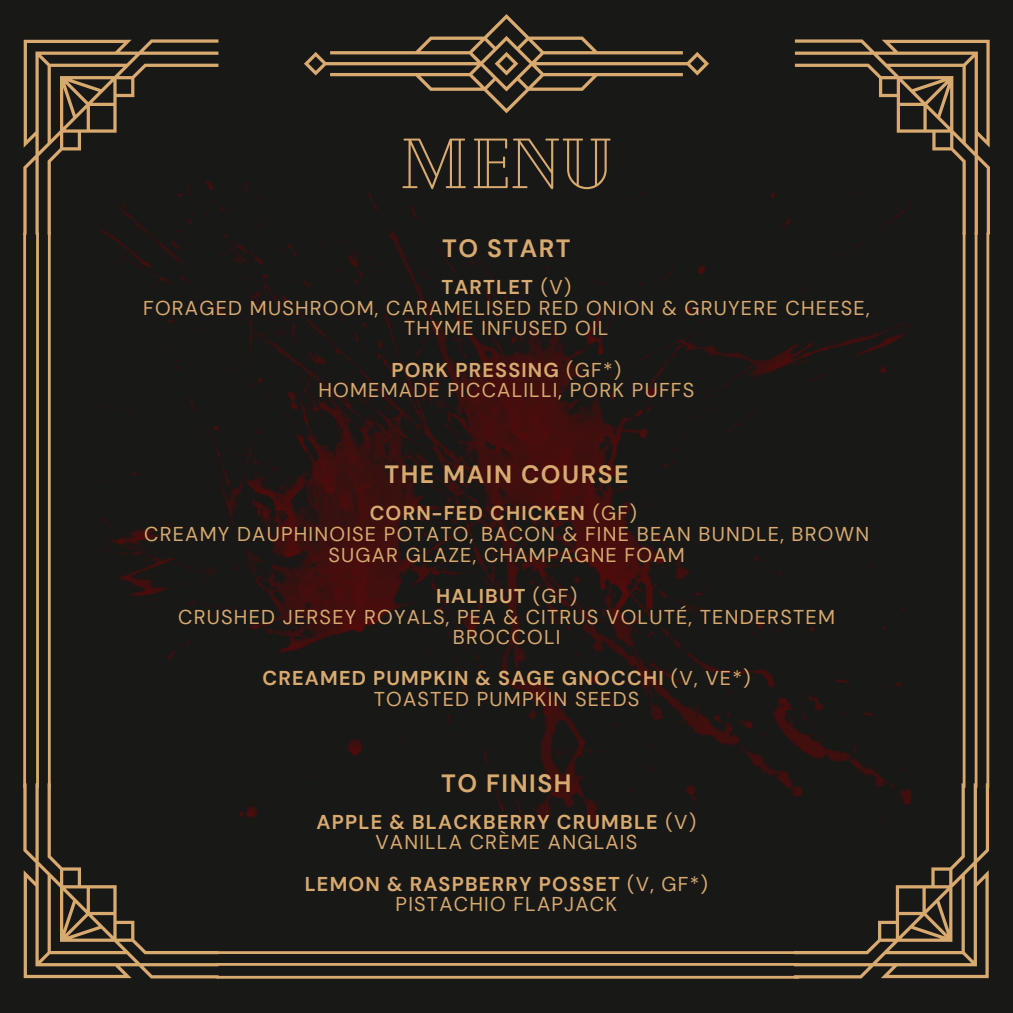
<style>
.page{position:relative;width:1013px;height:1013px;background:#fff}
.page>*{position:absolute;margin:0;border:0;box-sizing:border-box;transform-origin:0 0}
.t1{font:70.75px "Cheque";color:#d9aa6f}
.t2{font:700 25px "DM Sans";letter-spacing:.06em;color:#d9aa6f}
.t3{font:20px/20.6px "DM Sans";letter-spacing:.06em;color:#d9aa6f;text-align:center}
.t4{font:700 20px "DM Sans";letter-spacing:.06em;color:#d9aa6f}
.s1{font-weight:400}
</style>
<div class="page">
<div style="left:0;top:0;width:1012px;height:1012px;background:#181817"></div>
<svg style="left:304px;top:14px;width:405px;height:99px"></svg>
<svg style="left:23px;top:39px;width:195px;height:195px"></svg>
<hr style="left:23px;top:233px;width:3px;height:554px;background:#d9aa6f">
<hr style="left:36px;top:233px;width:3px;height:554px;background:#d9aa6f">
<hr style="left:48px;top:233px;width:3px;height:554px;background:#d9aa6f">
<svg style="left:795px;top:39px;width:195px;height:195px"></svg>
<svg style="left:794px;top:783px;width:195px;height:195px"></svg>
<svg style="left:23px;top:783px;width:195px;height:195px"></svg>
<hr style="left:962px;top:233px;width:3px;height:554px;background:#d9aa6f">
<hr style="left:974px;top:233px;width:3px;height:554px;background:#d9aa6f">
<hr style="left:986px;top:233px;width:3px;height:554px;background:#d9aa6f">
<hr style="left:217px;top:975px;width:582px;height:3px;background:#d9aa6f">
<hr style="left:217px;top:963px;width:582px;height:2px;background:#d9aa6f">
<hr style="left:217px;top:951px;width:585px;height:3px;background:#d9aa6f">
<img style="left:101px;top:181px;width:810px;height:650px">
<p class="t1" style="left:400px;top:117px;width:213px">MENU</p>
<p class="t2" style="left:442px;top:232px;width:130px">TO START</p>
<p class="t4" style="left:441px;top:274px;width:132px">TARTLET <span class="s1">(V)</span></p>
<h1 class="t3" style="left:143px;top:298px;width:728px">FORAGED MUSHROOM, CARAMELISED RED ONION &amp; GRUYERE CHEESE,<br>THYME INFUSED OIL</h1>
<p class="t4" style="left:391px;top:357px;width:231px">PORK PRESSING <span class="s1">(GF*)</span></p>
<h2 class="t3" style="left:318px;top:380px;width:377px">HOMEMADE PICCALILLI, PORK PUFFS</h2>
<p class="t2" style="left:384px;top:458px;width:246px">THE MAIN COURSE</p>
<p class="t4" style="left:370px;top:500px;width:269px">CORN-FED CHICKEN <span class="s1">(GF)</span></p>
<p class="t3" style="left:144px;top:524px;width:726px">CREAMY DAUPHINOISE POTATO, BACON &amp; FINE BEAN BUNDLE, BROWN<br>SUGAR GLAZE, CHAMPAGNE FOAM</p>
<p class="t4" style="left:436px;top:583px;width:143px">HALIBUT <span class="s1">(GF)</span></p>
<h2 class="t3" style="left:178px;top:606px;width:658px">CRUSHED JERSEY ROYALS, PEA &amp; CITRUS VOLUTÉ, TENDERSTEM<br>BROCCOLI</h2>
<p class="t4" style="left:262px;top:665px;width:489px">CREAMED PUMPKIN &amp; SAGE GNOCCHI <span class="s1">(V, VE*)</span></p>
<p class="t3" style="left:374px;top:689px;width:267px">TOASTED PUMPKIN SEEDS</p>
<p class="t2" style="left:441px;top:767px;width:132px">TO FINISH</p>
<p class="t4" style="left:316px;top:808px;width:381px">APPLE &amp; BLACKBERRY CRUMBLE <span class="s1">(V)</span></p>
<p class="t3" style="left:375px;top:832px;width:263px">VANILLA CRÈME ANGLAIS</p>
<p class="t4" style="left:305px;top:870px;width:405px">LEMON &amp; RASPBERRY POSSET <span class="s1">(V, GF*)</span></p>
<h2 class="t3" style="left:395px;top:894px;width:223px">PISTACHIO FLAPJACK</h2>
</div>
